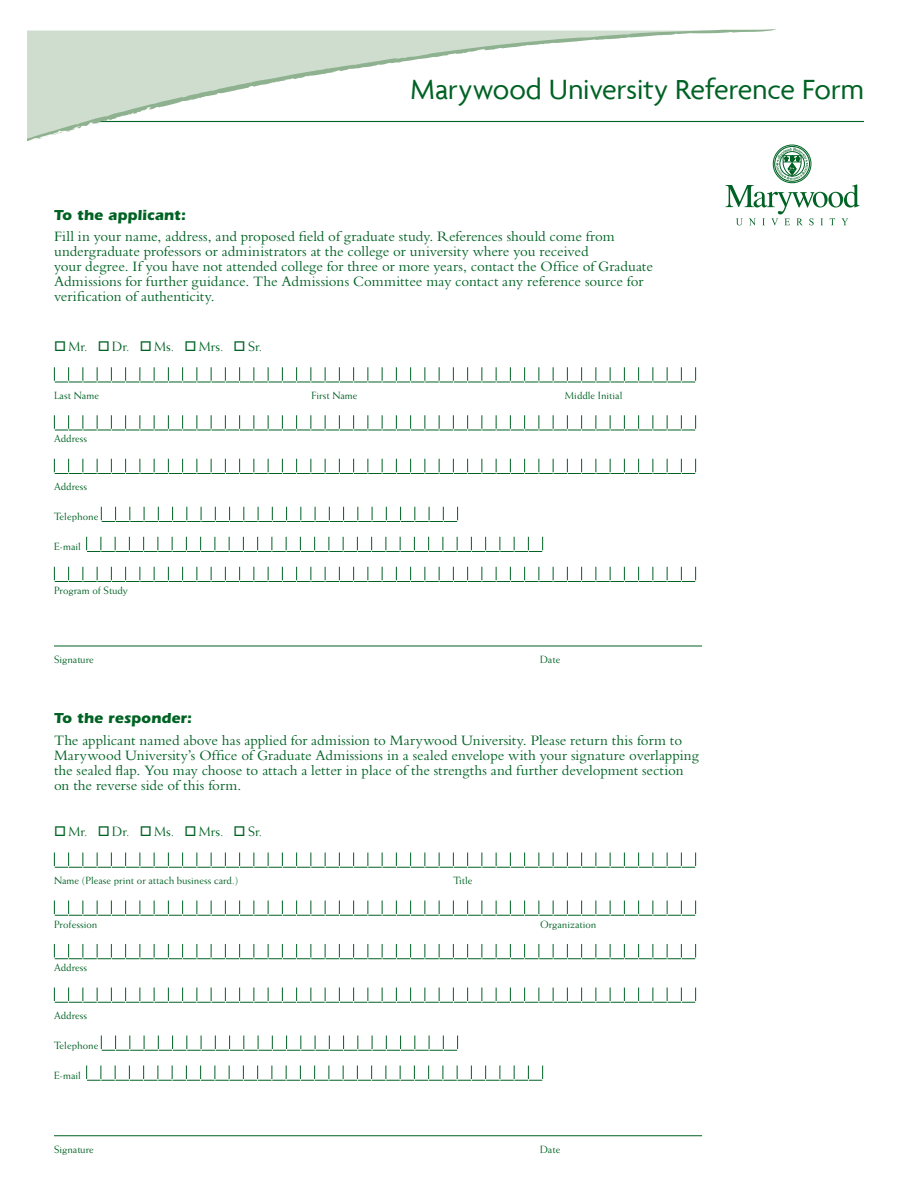
<style>
.page{position:relative;width:918px;height:1188px;background:#fff}
.page>*{position:absolute;margin:0;border:0;box-sizing:border-box;transform-origin:0 0}
.subheads{font:30px "Agenda";letter-spacing:-.005em;color:#006224}
.body_text{font:15px/15px "Bembo";color:#006224}
.body_2_black{font:700 15px "ITC Eras Std";letter-spacing:.005em;color:#006224}
.body_copy{font:13.5px "Weiss";color:#006224}
.body_copy-2{font:10.5px "Weiss";color:#006224}
</style>
<div class="page">
<hr style="left:54px;top:646px;width:648px;height:1px;background:#006224">
<hr style="left:54px;top:1135px;width:648px;height:1px;background:#006224">
<svg style="left:54px;top:367px;width:642px;height:16px"></svg>
<svg style="left:54px;top:415px;width:642px;height:16px"></svg>
<svg style="left:54px;top:459px;width:642px;height:15px"></svg>
<svg style="left:101px;top:507px;width:357px;height:15px"></svg>
<svg style="left:86px;top:537px;width:457px;height:15px"></svg>
<svg style="left:54px;top:567px;width:642px;height:15px"></svg>
<svg style="left:54px;top:853px;width:642px;height:15px"></svg>
<svg style="left:54px;top:901px;width:642px;height:15px"></svg>
<svg style="left:54px;top:944px;width:642px;height:15px"></svg>
<svg style="left:54px;top:988px;width:642px;height:15px"></svg>
<svg style="left:101px;top:1036px;width:357px;height:15px"></svg>
<svg style="left:86px;top:1066px;width:457px;height:15px"></svg>
<hr style="left:54px;top:121px;width:810px;height:1px;background:#006224">
<div style="left:775px;top:146px;width:35px;height:35px;background:#78ab8b;border-radius:50%"></div>
<div style="left:774px;top:146px;width:36px;height:36px;border:1px solid #006224;border-radius:50%"></div>
<div style="left:773px;top:145px;width:38px;height:38px;border:1px solid #006224;border-radius:50%"></div>
<svg style="left:725px;top:148px;width:135px;height:77px"></svg>
<svg style="left:27px;top:29px;width:749px;height:124px"></svg>
<svg style="left:61px;top:131px;width:4px;height:3px"></svg>
<p class="subheads" style="left:411px;top:72px;width:455px">Marywood University Reference Form</p>
<p class="body_2_black" style="left:54px;top:206px;width:133px">To the applicant:</p>
<p class="body_text" style="left:54px;top:229px;width:600px">Fill in your name, address, and proposed field of graduate study. References should come from undergraduate professors or administrators at the college or university where you received<br>your degree. If you have not attended college for three or more years, contact the Office of Graduate Admissions for further guidance. The Admissions Committee may contact any reference source for verification of authenticity.</p>
<p class="body_copy" style="left:54px;top:338px;width:210px">□ Mr. □ Dr. □ Ms. □ Mrs. □ Sr.</p>
<p class="body_copy-2" style="left:54px;top:389px;width:47px">Last Name</p>
<p class="body_copy-2" style="left:312px;top:389px;width:47px">First Name</p>
<p class="body_copy-2" style="left:565px;top:389px;width:59px">Middle Initial</p>
<p class="body_copy-2" style="left:54px;top:433px;width:35px">Address</p>
<p class="body_copy-2" style="left:54px;top:481px;width:35px">Address</p>
<p class="body_copy-2" style="left:54px;top:511px;width:46px">Telephone</p>
<p class="body_copy-2" style="left:54px;top:541px;width:29px">E-mail</p>
<p class="body_copy-2" style="left:54px;top:584px;width:76px">Program of Study</p>
<p class="body_copy-2" style="left:54px;top:653px;width:41px">Signature</p>
<p class="body_copy-2" style="left:540px;top:653px;width:22px">Date</p>
<p class="body_2_black" style="left:54px;top:709px;width:140px">To the responder:</p>
<p class="body_text" style="left:54px;top:732px;width:646px">The applicant named above has applied for admission to Marywood University. Please return this form to Marywood University’s Office of Graduate Admissions in a sealed envelope with your signature overlapping the sealed flap. You may choose to attach a letter in place of the strengths and further development section on the reverse side of this form.</p>
<p class="body_copy" style="left:54px;top:824px;width:210px">□ Mr. □ Dr. □ Ms. □ Mrs. □ Sr.</p>
<p class="body_copy-2" style="left:54px;top:874px;width:186px">Name (Please print or attach business card.)</p>
<p class="body_copy-2" style="left:453px;top:874px;width:21px">Title</p>
<p class="body_copy-2" style="left:54px;top:918px;width:45px">Profession</p>
<p class="body_copy-2" style="left:540px;top:918px;width:58px">Organization</p>
<p class="body_copy-2" style="left:54px;top:961px;width:35px">Address</p>
<p class="body_copy-2" style="left:54px;top:1009px;width:35px">Address</p>
<p class="body_copy-2" style="left:54px;top:1039px;width:46px">Telephone</p>
<p class="body_copy-2" style="left:54px;top:1069px;width:29px">E-mail</p>
<p class="body_copy-2" style="left:54px;top:1143px;width:41px">Signature</p>
<p class="body_copy-2" style="left:540px;top:1143px;width:22px">Date</p>
</div>
